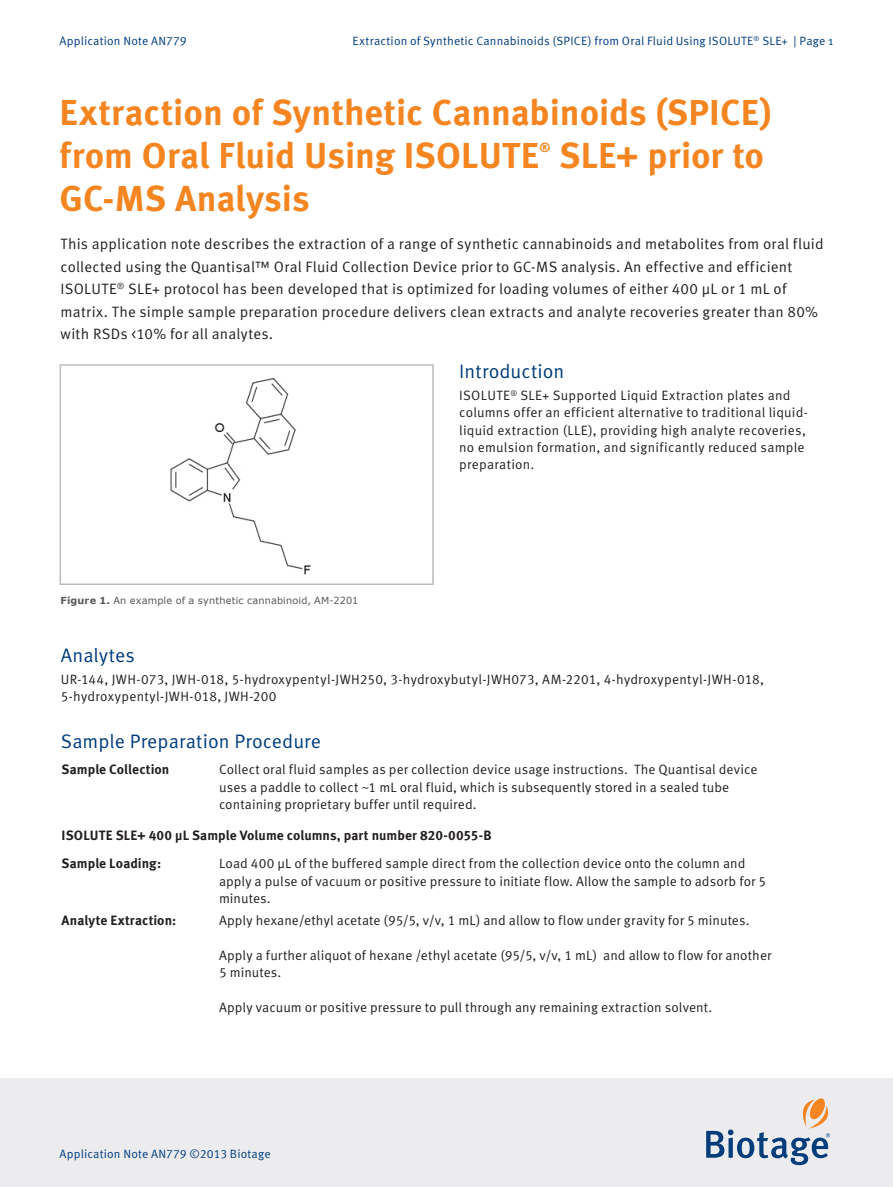
<style>
.page{position:relative;width:893px;height:1187px;background:#fff}
.page>*{position:absolute;margin:0;border:0;box-sizing:border-box;transform-origin:0 0}
.t1{font:700 36px/43.2px "Meta OT";color:#f58520}
.t2{font:19.5px "Meta OT Norm";letter-spacing:.005em;color:#013c7b}
.t3{font:15px/22.5px "Meta OT Norm";letter-spacing:.01em;color:#231f20}
.t4{font:13.5px/17.2px "Meta OT Norm";letter-spacing:.01em;color:#231f20}
.t5{font:700 13.5px/28px "Meta OT";letter-spacing:.005em;color:#231f20}
.t6{font:700 13.05px "Meta OT";color:#f58520}
.t7{font:12px "Meta OT Norm";letter-spacing:.01em;color:#013c7b}
.t8{font:12px "Meta OT Norm";letter-spacing:.01em;color:#013d7d}
.t9{font:9.75px "Verdana";letter-spacing:.015em;color:#57585a}
.s1{font-weight:700}
</style>
<div class="page">
<div style="left:0;top:1078px;width:893px;height:108px;background:#ececee"></div>
<svg style="left:706px;top:1098px;width:124px;height:67px"></svg>
<div style="left:60px;top:364px;width:374px;height:221px;border:2px solid #bcbdc0"></div>
<img style="left:170px;top:378px;width:141px;height:197px">
<p class="t7" style="left:60px;top:34px;width:129px">Application Note AN779</p>
<p class="t7" style="left:353px;top:34px;width:482px">Extraction of Synthetic Cannabinoids (SPICE) from Oral Fluid Using ISOLUTE<sup>®</sup> SLE+ | Page 1</p>
<h1 class="t1" style="left:60px;top:92px;width:714px">Extraction of Synthetic Cannabinoids (SPICE) from Oral Fluid Using ISOLUTE</h1>
<p class="t6" style="left:540px;top:139px;width:12px">®</p>
<h1 class="t1" style="left:559px;top:135px;width:207px">SLE+ prior to</h1>
<h1 class="t1" style="left:60px;top:178px;width:252px">GC-MS Analysis</h1>
<p class="t3" style="left:61px;top:233px;width:764px">This application note describes the extraction of a range of synthetic cannabinoids and metabolites from oral fluid collected using the Quantisal™ Oral Fluid Collection Device prior to GC-MS analysis. An effective and efficient ISOLUTE<sup>®</sup> SLE+ protocol has been developed that is optimized for loading volumes of either 400 μL or 1 mL of matrix. The simple sample preparation procedure delivers clean extracts and analyte recoveries greater than 80% with RSDs &lt;10% for all analytes.</p>
<p class="t9" style="left:61px;top:594px;width:299px"><span class="s1">Figure 1.</span> An example of a synthetic cannabinoid, AM-2201</p>
<h2 class="t2" style="left:459px;top:360px;width:107px">Introduction</h2>
<p class="t4" style="left:459px;top:387px;width:350px">ISOLUTE<sup>®</sup> SLE+ Supported Liquid Extraction plates and columns offer an efficient alternative to traditional liquid&shy;liquid extraction (LLE), providing high analyte recoveries, no emulsion formation, and significantly reduced sample preparation.</p>
<h2 class="t2" style="left:61px;top:644px;width:75px">Analytes</h2>
<p class="t4" style="left:61px;top:670px;width:705px">UR-144, JWH-073, JWH-018, 5-hydroxypentyl-JWH250, 3-hydroxybutyl-JWH073, AM-2201, 4-hydroxypentyl-JWH-018,<br>5-hydroxypentyl-JWH-018, JWH-200</p>
<h2 class="t2" style="left:61px;top:730px;width:261px">Sample Preparation Procedure</h2>
<p class="t5" style="left:62px;top:756px;width:109px">Sample Collection</p>
<p class="t4" style="left:219px;top:761px;width:540px">Collect oral fluid samples as per collection device usage instructions. The Quantisal device uses a paddle to collect ~1 mL oral fluid, which is subsequently stored in a sealed tube containing proprietary buffer until required.</p>
<p class="t5" style="left:62px;top:821px;width:432px">ISOLUTE SLE+ 400 µL Sample Volume columns, part number 820-0055-B<br>Sample Loading:</p>
<p class="t4" style="left:219px;top:855px;width:549px">Load 400 µL of the buffered sample direct from the collection device onto the column and apply a pulse of vacuum or positive pressure to initiate flow. Allow the sample to adsorb for 5 minutes.</p>
<p class="t5" style="left:62px;top:906px;width:116px">Analyte Extraction:</p>
<p class="t4" style="left:219px;top:912px;width:532px">Apply hexane/ethyl acetate (95/5, v/v, 1 mL) and allow to flow under gravity for 5 minutes.</p>
<p class="t4" style="left:219px;top:946px;width:554px">Apply a further aliquot of hexane /ethyl acetate (95/5, v/v, 1 mL) and allow to flow for another<br>5 minutes.</p>
<p class="t4" style="left:219px;top:998px;width:495px">Apply vacuum or positive pressure to pull through any remaining extraction solvent.</p>
<p class="t8" style="left:60px;top:1146px;width:213px">Application Note AN779 ©2013 Biotage</p>
</div>
